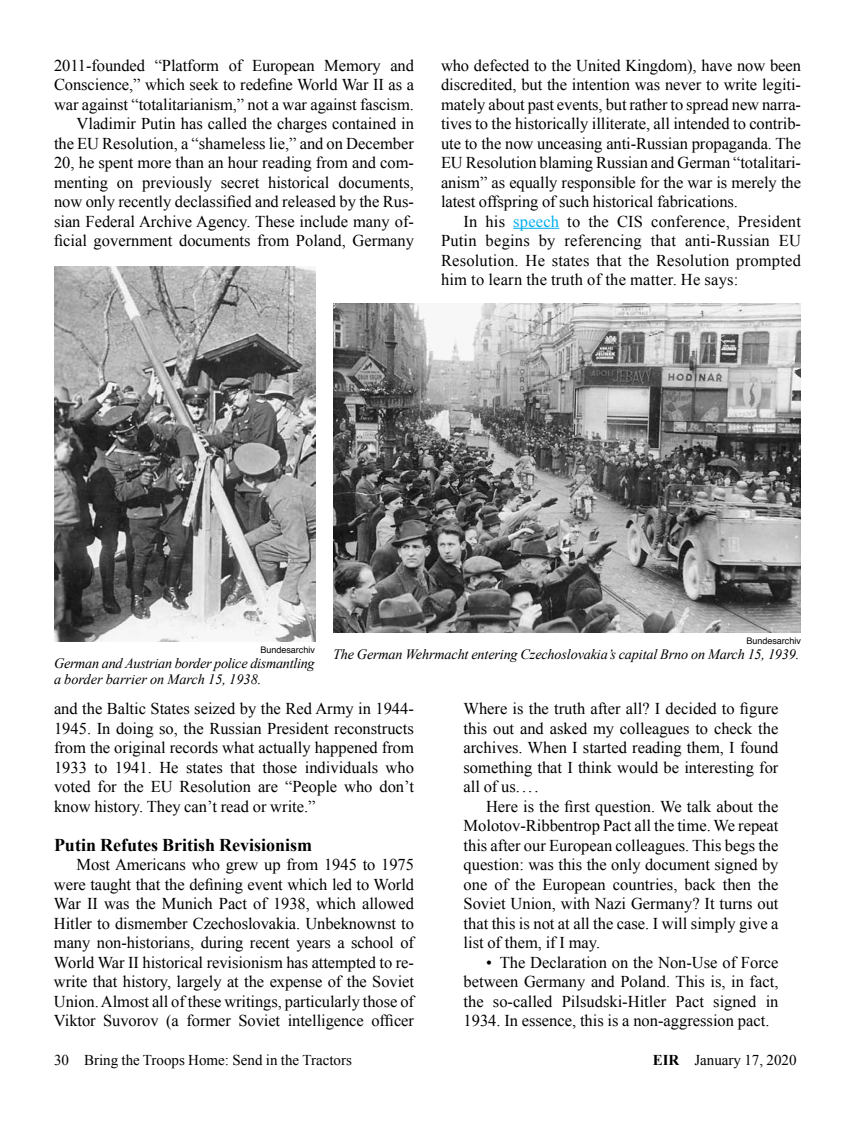
<style>
.page{position:relative;width:864px;height:1134px;background:#fff}
.page>*{position:absolute;margin:0;border:0;box-sizing:border-box;transform-origin:0 0}
.t1{font:700 18px "Times New Roman";color:#000}
.t2{font:16.5px/19.5px "Times New Roman";color:#000;text-align:justify}
.t3{font:15px "Times New Roman";color:#000}
.t4{font:italic 14.25px/15.8px "Times New Roman";letter-spacing:-.01em;color:#000}
.t5{font:9px "Helvetica";color:#000}
.s1{color:#00aeef}
.s2{font-weight:700}
</style>
<div class="page">
<hr style="left:513px;top:228px;width:46px;height:1px;background:#00aeef">
<img style="left:333px;top:304px;width:468px;height:329px">
<img style="left:54px;top:267px;width:261px;height:374px">
<p class="t2" style="left:54px;top:55px;width:362px;text-align:right">2011-founded “Platform of European Memory and Conscience,” which seek to redefine World War II as a war against “totalitarianism,” not a war against fascism.<br>Vladimir Putin has called the charges contained in the EU Resolution, a “shameless lie,” and on December 20, he spent more than an hour reading from and com&shy;menting on previously secret historical documents, now only recently declassified and released by the Rus&shy;sian Federal Archive Agency. These include many of&shy;ficial government documents from Poland, Germany</p>
<p class="t2" style="left:441px;top:55px;width:362px">who defected to the United Kingdom), have now been discredited, but the intention was never to write legiti&shy;mately about past events, but rather to spread new narra&shy;tives to the historically illiterate, all intended to contrib&shy;ute to the now unceasing anti-Russian propaganda. The EU Resolution blaming Russian and German “totalitari&shy;anism” as equally responsible for the war is merely the latest offspring of such historical fabrications.</p>
<p class="t2" style="left:441px;top:211px;width:362px;text-indent:23px">In his <span class="s1">speech</span> to the CIS conference, President Putin begins by referencing that anti-Russian EU Resolution. He states that the Resolution prompted him to learn the truth of the matter. He says:</p>
<p class="t5" style="left:260px;top:643px;width:56px">Bundesarchiv</p>
<p class="t4" style="left:54px;top:655px;width:262px">German and Austrian border police dismantling a border barrier on March 15, 1938.</p>
<p class="t5" style="left:746px;top:634px;width:56px">Bundesarchiv</p>
<p class="t4" style="left:333px;top:646px;width:468px">The German Wehrmacht entering Czechoslovakia’s capital Brno on March 15, 1939.</p>
<p class="t2" style="left:54px;top:699px;width:362px">and the Baltic States seized by the Red Army in 1944- 1945. In doing so, the Russian President reconstructs from the original records what actually happened from 1933 to 1941. He states that those individuals who voted for the EU Resolution are “People who don’t know history. They can’t read or write.”</p>
<p class="t1" style="left:54px;top:832px;width:260px">Putin Refutes British Revisionism</p>
<p class="t2" style="left:54px;top:854px;width:362px;text-indent:23px">Most Americans who grew up from 1945 to 1975 were taught that the defining event which led to World War II was the Munich Pact of 1938, which allowed Hitler to dismember Czechoslovakia. Unbeknownst to many non-historians, during recent years a school of World War II historical revisionism has attempted to re&shy;write that history, largely at the expense of the Soviet Union. Almost all of these writings, particularly those of Viktor Suvorov (a former Soviet intelligence officer</p>
<p class="t2" style="left:464px;top:699px;width:317px">Where is the truth after all? I decided to figure this out and asked my colleagues to check the archives. When I started reading them, I found something that I think would be interesting for all of us. . . .</p>
<p class="t2" style="left:464px;top:796px;width:317px;text-indent:23px">Here is the first question. We talk about the Molotov-Ribbentrop Pact all the time. We repeat this after our European colleagues. This begs the question: was this the only document signed by one of the European countries, back then the Soviet Union, with Nazi Germany? It turns out that this is not at all the case. I will simply give a list of them, if I may.</p>
<p class="t2" style="left:464px;top:952px;width:317px;text-indent:23px">• The Declaration on the Non-Use of Force between Germany and Poland. This is, in fact, the so-called Pilsudski-Hitler Pact signed in 1934. In essence, this is a non-aggression pact.</p>
<p class="t3" style="left:54px;top:1050px;width:299px">30 Bring the Troops Home: Send in the Tractors</p>
<p class="t3" style="left:653px;top:1050px;width:145px"><span class="s2">EIR</span> January 17, 2020</p>
</div>
